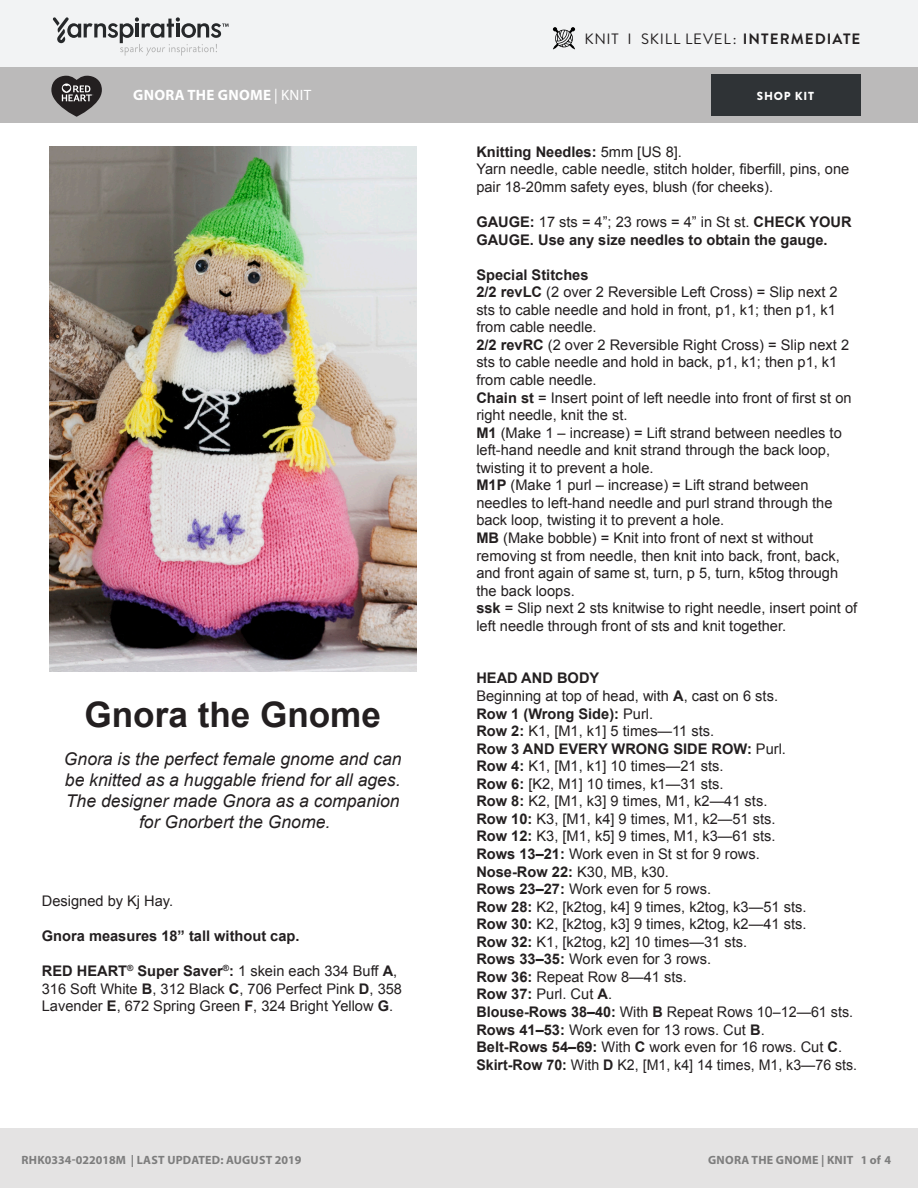
<style>
.page{position:relative;width:918px;height:1188px;background:#fff}
.page>*{position:absolute;margin:0;border:0;box-sizing:border-box;transform-origin:0 0}
.t1{font:700 35.1px "Arial";color:#231f20}
.t2{font:italic 17.55px/21px "Arial";color:#231f20;text-align:center}
.Skill_Level{font:15px "Brandon Grotesque";letter-spacing:.055em;color:#231f20}
.Pattern_Title{font:700 15px "Myriad Pro";letter-spacing:.02em;color:#fff}
.t3{font:14.7px/17.5px "Arial";color:#231f20}
.t4{font:700 14.7px/17.5px "Arial";color:#231f20}
.t5{font:700 12px "Myriad Pro";letter-spacing:.02em;color:#7d7d7d}
.t6{font:900 11.7px "Brandon Grotesque";letter-spacing:.065em;color:#fff}
.s1{font-weight:700}
.s2{font-weight:400}
</style>
<div class="page">
<div style="left:0;top:0;width:918px;height:68px;background:#f2f3f4"></div>
<div style="left:0;top:68px;width:918px;height:55px;background:#bbbaba"></div>
<svg style="left:53px;top:17px;width:176px;height:39px"></svg>
<div style="left:711px;top:74px;width:150px;height:42px;background:#2f3336"></div>
<svg style="left:51px;top:76px;width:51px;height:41px"></svg>
<div style="left:0;top:1128px;width:918px;height:60px;background:#e4e3e3"></div>
<img style="left:49px;top:146px;width:367px;height:525px">
<svg style="left:553px;top:27px;width:22px;height:22px"></svg>
<p class="Skill_Level" style="left:584px;top:29px;width:277px">KNIT I SKILL LEVEL: <span class="s1">INTERMEDIATE</span></p>
<p class="Pattern_Title" style="left:133px;top:85px;width:179px">GNORA THE GNOME <span class="s2">| KNIT</span></p>
<p class="t6" style="left:757px;top:88px;width:59px">SHOP KIT</p>
<p class="t1" style="left:85px;top:691px;width:298px">Gnora the Gnome</p>
<p class="t2" style="left:64px;top:748px;width:339px">Gnora is the perfect female gnome and can be knitted as a huggable friend for all ages.<br>The designer made Gnora as a companion for Gnorbert the Gnome.</p>
<p class="t3" style="left:42px;top:892px;width:133px">Designed by Kj Hay.</p>
<p class="t4" style="left:42px;top:928px;width:259px">Gnora measures 18” tall without cap.</p>
<p class="t3" style="left:42px;top:963px;width:362px"><span class="s1">RED HEART</span><sup>®</sup> <span class="s1">Super Saver</span><sup>®</sup><span class="s1">:</span> 1 skein each 334 Buff <span class="s1">A</span>,<br>316 Soft White <span class="s1">B</span>, 312 Black <span class="s1">C</span>, 706 Perfect Pink <span class="s1">D</span>, 358<br>Lavender <span class="s1">E</span>, 672 Spring Green <span class="s1">F</span>, 324 Bright Yellow <span class="s1">G</span>.</p>
<p class="t3" style="left:476px;top:143px;width:375px"><span class="s1">Knitting Needles:</span> 5mm [US 8].<br>Yarn needle, cable needle, stitch holder, fiberfill, pins, one pair 18-20mm safety eyes, blush (for cheeks).</p>
<p class="t4" style="left:476px;top:213px;width:377px">GAUGE: <span class="s2">17 sts = 4”; 23 rows = 4” in St st.</span> CHECK YOUR<br>GAUGE. Use any size needles to obtain the gauge.</p>
<p class="t3" style="left:476px;top:266px;width:382px"><span class="s1">Special Stitches<br>2/2 revLC</span> (2 over 2 Reversible Left Cross) = Slip next 2 sts to cable needle and hold in front, p1, k1; then p1, k1 from cable needle.<br><span class="s1">2/2 revRC</span> (2 over 2 Reversible Right Cross) = Slip next 2 sts to cable needle and hold in back, p1, k1; then p1, k1 from cable needle.<br><span class="s1">Chain st</span> = Insert point of left needle into front of first st on right needle, knit the st.<br><span class="s1">M1</span> (Make 1 – increase) = Lift strand between needles to left-hand needle and knit strand through the back loop, twisting it to prevent a hole.<br><span class="s1">M1P</span> (Make 1 purl – increase) = Lift strand between needles to left-hand needle and purl strand through the back loop, twisting it to prevent a hole.<br><span class="s1">MB</span> (Make bobble) = Knit into front of next st without removing st from needle, then knit into back, front, back, and front again of same st, turn, p 5, turn, k5tog through the back loops.<br><span class="s1">ssk</span> = Slip next 2 sts knitwise to right needle, insert point of left needle through front of sts and knit together.</p>
<p class="t3" style="left:476px;top:670px;width:382px"><span class="s1">HEAD AND BODY<br></span>Beginning at top of head, with <span class="s1">A</span>, cast on 6 sts.<br><span class="s1">Row 1 (Wrong Side):</span> Purl.<br><span class="s1">Row 2:</span> K1, [M1, k1] 5 times—11 sts.<br><span class="s1">Row 3 AND EVERY WRONG SIDE ROW:</span> Purl.<br><span class="s1">Row 4:</span> K1, [M1, k1] 10 times—21 sts.<br><span class="s1">Row 6:</span> [K2, M1] 10 times, k1—31 sts.<br><span class="s1">Row 8:</span> K2, [M1, k3] 9 times, M1, k2—41 sts.<br><span class="s1">Row 10:</span> K3, [M1, k4] 9 times, M1, k2—51 sts.<br><span class="s1">Row 12:</span> K3, [M1, k5] 9 times, M1, k3—61 sts.<br><span class="s1">Rows 13–21:</span> Work even in St st for 9 rows.<br><span class="s1">Nose-Row 22:</span> K30, MB, k30.<br><span class="s1">Rows 23–27:</span> Work even for 5 rows.<br><span class="s1">Row 28:</span> K2, [k2tog, k4] 9 times, k2tog, k3—51 sts.<br><span class="s1">Row 30:</span> K2, [k2tog, k3] 9 times, k2tog, k2—41 sts.<br><span class="s1">Row 32:</span> K1, [k2tog, k2] 10 times—31 sts.<br><span class="s1">Rows 33–35:</span> Work even for 3 rows.<br><span class="s1">Row 36:</span> Repeat Row 8—41 sts.<br><span class="s1">Row 37:</span> Purl. Cut <span class="s1">A</span>.<br><span class="s1">Blouse-Rows 38–40:</span> With <span class="s1">B</span> Repeat Rows 10–12—61 sts.<br><span class="s1">Rows 41–53:</span> Work even for 13 rows. Cut <span class="s1">B</span>.<br><span class="s1">Belt-Rows 54–69:</span> With <span class="s1">C</span> work even for 16 rows. Cut <span class="s1">C</span>.<br><span class="s1">Skirt-Row 70:</span> With <span class="s1">D</span> K2, [M1, k4] 14 times, M1, k3—76 sts.</p>
<p class="t5" style="left:22px;top:1152px;width:281px">RHK0334-022018M | LAST UPDATED: AUGUST 2019</p>
<p class="t5" style="left:708px;top:1152px;width:184px">GNORA THE GNOME | KNIT 1 of 4</p>
</div>
